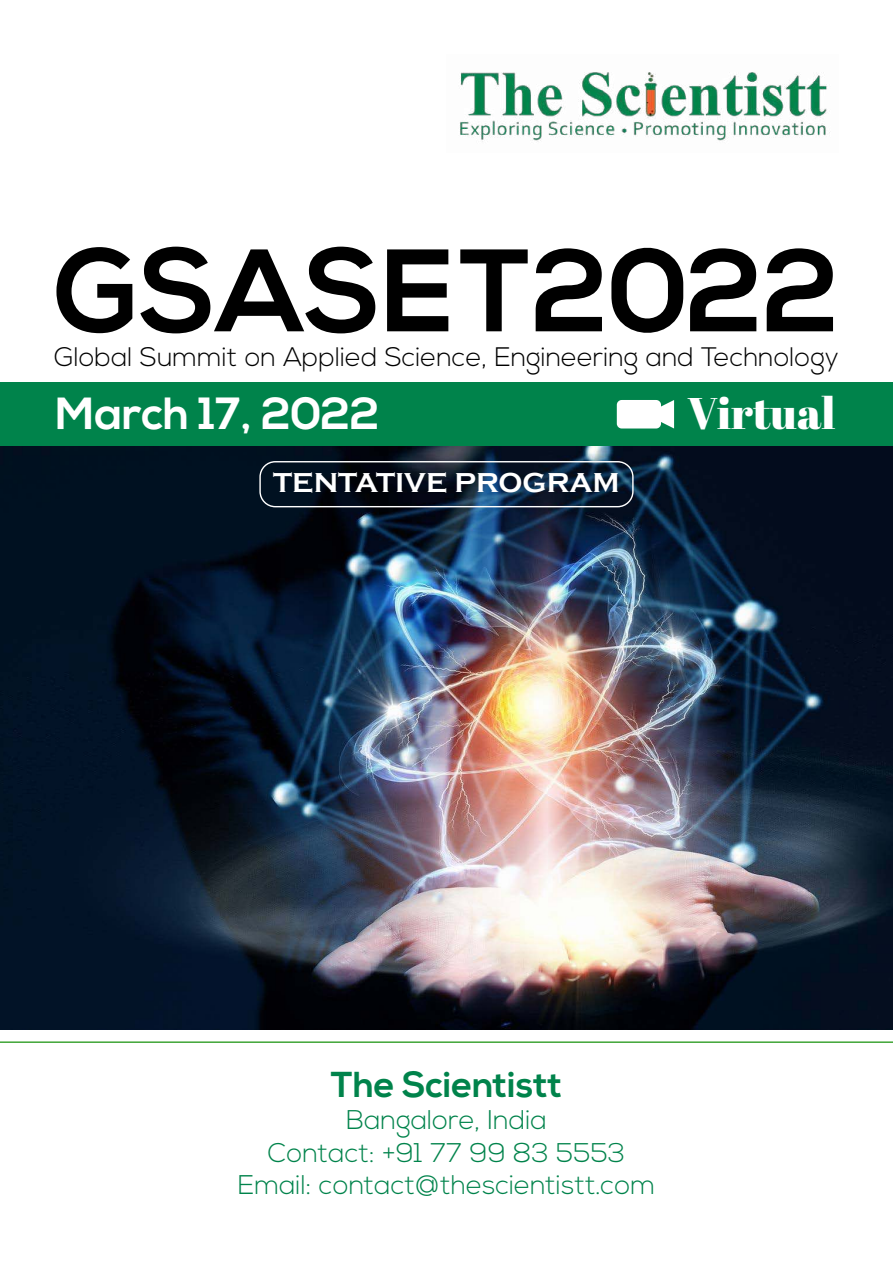
<style>
.page{position:relative;width:893px;height:1263px;background:#fff}
.page>*{position:absolute;margin:0;border:0;box-sizing:border-box;transform-origin:0 0}
.t1{font:700 117px "Nexa";color:#000}
.t2{font:700 45px "Nexa";color:#fff}
.t3{font:44.25px "Abril Fatface";color:#fff}
.t4{font:700 36px "Nexa";color:#00834b}
.t5{font:700 28.2px "Copperplate Gothic";color:#fff}
.t6{font:300 27px/32.4px "Nexa";color:#00834b;text-align:center}
.t7{font:300 26.7px "Nexa";color:#000}
</style>
<div class="page">
<img style="left:0;top:445px;width:893px;height:584px">
<div style="left:0;top:382px;width:893px;height:63px;background:#00834b"></div>
<div style="left:259px;top:461px;width:375px;height:46px;border:1px solid #fff;border-radius:15px"></div>
<img style="left:460px;top:72px;width:370px;height:70px">
<hr style="left:0;top:1041px;width:893px;height:2px;background:#3fa535">
<div style="left:617px;top:400px;width:44px;height:28px;background:#fff;border-radius:5px"></div>
<svg style="left:657px;top:400px;width:17px;height:28px"></svg>
<h1 class="t1" style="left:54px;top:223px;width:786px">GSASET2022</h1>
<p class="t7" style="left:54px;top:341px;width:786px">Global Summit on Applied Science, Engineering and Technology</p>
<h2 class="t2" style="left:55px;top:387px;width:326px">March 17, 2022</h2>
<p class="t5" style="left:273px;top:467px;width:348px">TENTATIVE PROGRAM</p>
<h3 class="t3" style="left:687px;top:382px;width:149px">Virtual</h3>
<h3 class="t4" style="left:331px;top:1063px;width:233px">The Scientistt</h3>
<p class="t6" style="left:238px;top:1105px;width:419px">Bangalore, India<br>Contact: +91 77 99 83 5553<br>Email: contact@thescientistt.com</p>
</div>
